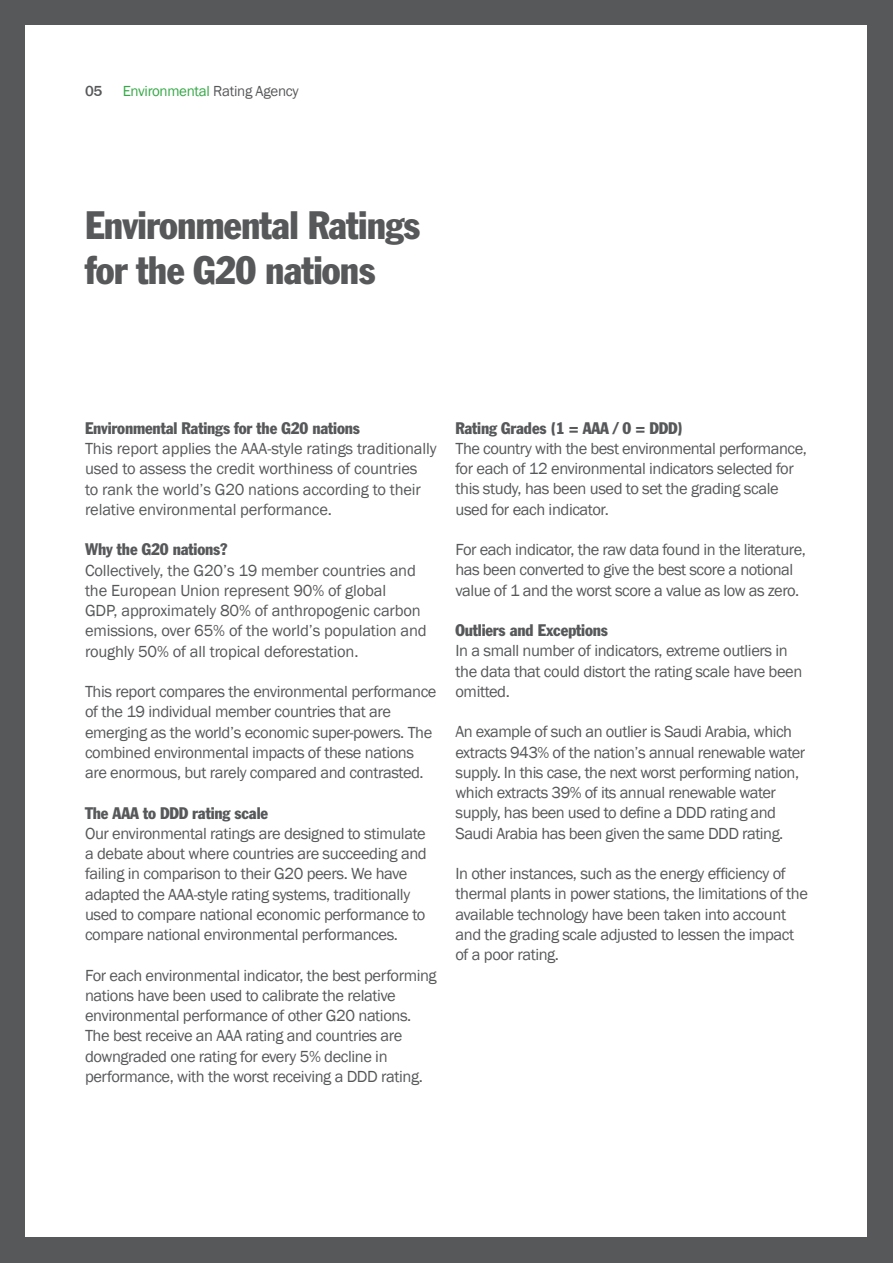
<style>
.page{position:relative;width:893px;height:1263px;background:#57585a}
.page>*{position:absolute;margin:0;border:0;box-sizing:border-box;transform-origin:0 0}
.t1{font:condensed 39px/45px "Franklin Gothic";letter-spacing:-.02em;color:#57585a}
.t2{font:16.5px/20.2px "Franklin Gothic";letter-spacing:-.025em;color:#57585a}
.t3{font:condensed 16.5px "Franklin Gothic";letter-spacing:-.01em;color:#57585a}
.t4{font:15px "Franklin Gothic";letter-spacing:-.02em;color:#34a945}
.t5{font:500 15px "Franklin Gothic";color:#57585a}
.s1{color:#57585a}
</style>
<div class="page">
<div style="left:26px;top:26px;width:841px;height:1211px;background:#fff"></div>
<p class="t5" style="left:85px;top:81px;width:19px">05</p>
<p class="t4" style="left:123px;top:81px;width:178px">Environmental <span class="s1">Rating Agency</span></p>
<h1 class="t1" style="left:85px;top:202px;width:336px">Environmental Ratings for the G20 nations</h1>
<p class="t3" style="left:85px;top:418px;width:276px">Environmental Ratings for the G20 nations</p>
<p class="t2" style="left:85px;top:439px;width:353px">This report applies the AAA-style ratings traditionally used to assess the credit worthiness of countries<br>to rank the world’s G20 nations according to their relative environmental performance.</p>
<p class="t3" style="left:85px;top:539px;width:144px">Why the G20 nations?</p>
<p class="t2" style="left:85px;top:560px;width:343px">Collectively, the G20’s 19 member countries and the European Union represent 90% of global<br>GDP, approximately 80% of anthropogenic carbon emissions, over 65% of the world’s population and roughly 50% of all tropical deforestation.</p>
<p class="t2" style="left:85px;top:682px;width:353px">This report compares the environmental performance of the 19 individual member countries that are emerging as the world’s economic super-powers. The combined environmental impacts of these nations are enormous, but rarely compared and contrasted.</p>
<p class="t3" style="left:85px;top:803px;width:185px">The AAA to DDD rating scale</p>
<p class="t2" style="left:85px;top:823px;width:343px">Our environmental ratings are designed to stimulate a debate about where countries are succeeding and failing in comparison to their G20 peers. We have adapted the AAA-style rating systems, traditionally used to compare national economic performance to compare national environmental performances.</p>
<p class="t2" style="left:85px;top:965px;width:353px">For each environmental indicator, the best performing nations have been used to calibrate the relative environmental performance of other G20 nations.<br>The best receive an AAA rating and countries are downgraded one rating for every 5% decline in performance, with the worst receiving a DDD rating.</p>
<p class="t3" style="left:455px;top:418px;width:229px">Rating Grades (1 = AAA / 0 = DDD)</p>
<p class="t2" style="left:455px;top:439px;width:353px">The country with the best environmental performance, for each of 12 environmental indicators selected for this study, has been used to set the grading scale used for each indicator.</p>
<p class="t2" style="left:455px;top:540px;width:352px">For each indicator, the raw data found in the literature, has been converted to give the best score a notional value of 1 and the worst score a value as low as zero.</p>
<p class="t3" style="left:455px;top:620px;width:154px">Outliers and Exceptions</p>
<p class="t2" style="left:455px;top:641px;width:348px">In a small number of indicators, extreme outliers in the data that could distort the rating scale have been omitted.</p>
<p class="t2" style="left:455px;top:722px;width:351px">An example of such an outlier is Saudi Arabia, which extracts 943% of the nation’s annual renewable water supply. In this case, the next worst performing nation, which extracts 39% of its annual renewable water supply, has been used to define a DDD rating and Saudi Arabia has been given the same DDD rating.</p>
<p class="t2" style="left:455px;top:864px;width:354px">In other instances, such as the energy efficiency of thermal plants in power stations, the limitations of the available technology have been taken into account and the grading scale adjusted to lessen the impact of a poor rating.</p>
</div>
